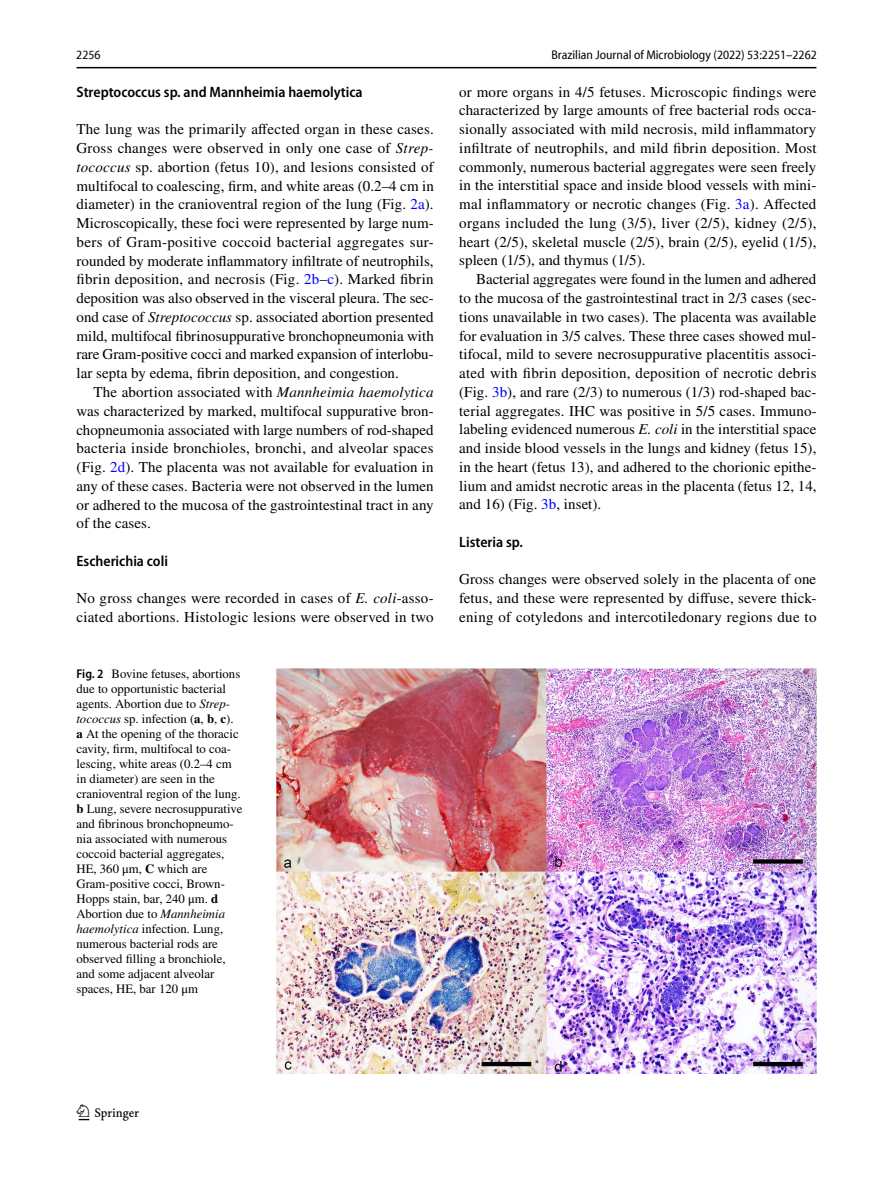
<style>
.page{position:relative;width:893px;height:1187px;background:#fff}
.page>*{position:absolute;margin:0;border:0;box-sizing:border-box;transform-origin:0 0}
.t1{font:22.5px "Springnew Regular 2";color:#000}
.t2{font:15px/18.8px "STIX";letter-spacing:.005em;color:#000;text-align:justify}
.t3{font:600 semi-condensed 15px "Myriad Pro";color:#000}
.t4{font:12.75px/15px "STIX";color:#000}
.t5{font:semi-condensed 12.75px "Myriad Pro Unic";color:#000}
.s1{font-style:italic}
.s2{color:#00f}
.s3{font-family:"Myriad Pro";font-weight:600;font-stretch:semi-condensed}
.s4{font-weight:700}
</style>
<div class="page">
<hr style="left:77px;top:67px;width:739px;height:1px;background:#000">
<img style="left:276px;top:668px;width:540px;height:405px">
<p class="t5" style="left:76px;top:50px;width:26px">2256</p>
<p class="t5" style="left:551px;top:50px;width:267px">Brazilian Journal of Microbiology (2022) 53:2251–2262</p>
<p class="t3" style="left:77px;top:83px;width:288px">Streptococcus sp. and Mannheimia haemolytica</p>
<p class="t2" style="left:77px;top:121px;width:359px">The lung was the primarily affected organ in these cases.<br>Gross changes were observed in only one case of <span class="s1">Strep&shy;tococcus</span> sp. abortion (fetus 10), and lesions consisted of multifocal to coalescing, firm, and white areas (0.2–4 cm in diameter) in the cranioventral region of the lung (Fig. <span class="s2">2a</span>).<br>Microscopically, these foci were represented by large num&shy;bers of Gram-positive coccoid bacterial aggregates sur&shy;rounded by moderate inflammatory infiltrate of neutrophils, fibrin deposition, and necrosis (Fig. <span class="s2">2b</span>–<span class="s2">c</span>). Marked fibrin deposition was also observed in the visceral pleura. The sec&shy;ond case of <span class="s1">Streptococcus</span> sp. associated abortion presented mild, multifocal fibrinosuppurative bronchopneumonia with rare Gram-positive cocci and marked expansion of interlobu&shy;lar septa by edema, fibrin deposition, and congestion.</p>
<p class="t2" style="left:77px;top:383px;width:359px;text-indent:17px">The abortion associated with <span class="s1">Mannheimia haemolytica </span>was characterized by marked, multifocal suppurative bron&shy;chopneumonia associated with large numbers of rod-shaped bacteria inside bronchioles, bronchi, and alveolar spaces (Fig. <span class="s2">2d</span>). The placenta was not available for evaluation in any of these cases. Bacteria were not observed in the lumen or adhered to the mucosa of the gastrointestinal tract in any of the cases.</p>
<p class="t3" style="left:77px;top:552px;width:93px">Escherichia coli</p>
<p class="t2" style="left:77px;top:590px;width:359px">No gross changes were recorded in cases of <span class="s1">E. coli</span>-asso&shy;ciated abortions. Histologic lesions were observed in two</p>
<p class="t4" style="left:77px;top:667px;width:167px"><span class="s3">Fig. 2</span> Bovine fetuses, abortions due to opportunistic bacterial agents. Abortion due to <span class="s1">Strep&shy;tococcus</span> sp. infection (<span class="s4">a</span>, <span class="s4">b</span>, <span class="s4">c</span>). <span class="s4">a</span> At the opening of the thoracic cavity, firm, multifocal to coa&shy;lescing, white areas (0.2–4 cm in diameter) are seen in the cranioventral region of the lung. <span class="s4">b</span> Lung, severe necrosuppurative and fibrinous bronchopneumo&shy;nia associated with numerous coccoid bacterial aggregates,<br>HE, 360 μm, <span class="s4">C</span> which are<br>Gram-positive cocci, Brown-<br>Hopps stain, bar, 240 μm. <span class="s4">d<br></span>Abortion due to <span class="s1">Mannheimia haemolytica</span> infection. Lung, numerous bacterial rods are observed filling a bronchiole, and some adjacent alveolar spaces, HE, bar 120 μm</p>
<p class="t2" style="left:459px;top:83px;width:359px">or more organs in 4/5 fetuses. Microscopic findings were characterized by large amounts of free bacterial rods occa&shy;sionally associated with mild necrosis, mild inflammatory infiltrate of neutrophils, and mild fibrin deposition. Most commonly, numerous bacterial aggregates were seen freely in the interstitial space and inside blood vessels with mini&shy;mal inflammatory or necrotic changes (Fig. <span class="s2">3a</span>). Affected organs included the lung (3/5), liver (2/5), kidney (2/5), heart (2/5), skeletal muscle (2/5), brain (2/5), eyelid (1/5), spleen (1/5), and thymus (1/5).</p>
<p class="t2" style="left:459px;top:271px;width:359px;text-indent:17px">Bacterial aggregates were found in the lumen and adhered to the mucosa of the gastrointestinal tract in 2/3 cases (sec&shy;tions unavailable in two cases). The placenta was available for evaluation in 3/5 calves. These three cases showed mul&shy;tifocal, mild to severe necrosuppurative placentitis associ&shy;ated with fibrin deposition, deposition of necrotic debris (Fig. <span class="s2">3b</span>), and rare (2/3) to numerous (1/3) rod-shaped bac&shy;terial aggregates. IHC was positive in 5/5 cases. Immuno&shy;labeling evidenced numerous <span class="s1">E. coli</span> in the interstitial space and inside blood vessels in the lungs and kidney (fetus 15), in the heart (fetus 13), and adhered to the chorionic epithe&shy;lium and amidst necrotic areas in the placenta (fetus 12, 14, and 16) (Fig. <span class="s2">3b</span>, inset).</p>
<p class="t3" style="left:459px;top:533px;width:65px">Listeria sp.</p>
<p class="t2" style="left:459px;top:571px;width:359px">Gross changes were observed solely in the placenta of one fetus, and these were represented by diffuse, severe thick&shy;ening of cotyledons and intercotiledonary regions due to</p>
<h1 class="t1" style="left:79px;top:1104px;width:62px">1 3</h1>
</div>
